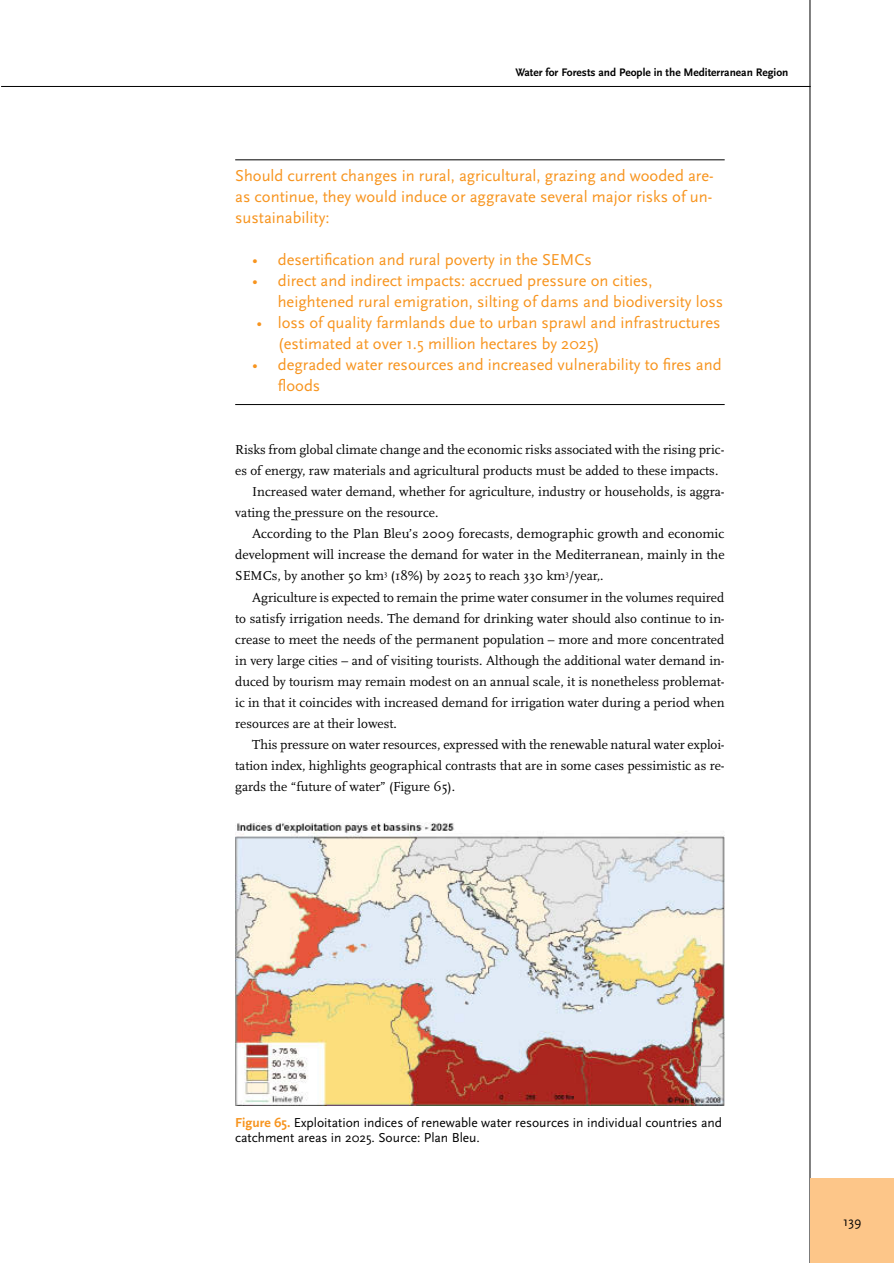
<style>
.page{position:relative;width:894px;height:1263px;background:#fff}
.page>*{position:absolute;margin:0;border:0;box-sizing:border-box;transform-origin:0 0}
.nosto{font:16.5px/21px "Scala Sans";color:#f7941e}
.leipä{font:13.5px/21px "Scala";color:#000;text-align:justify}
.leipä_ei_1_rivin_sis{font:13.5px/21px "Scala";color:#000}
.kuvateksti{font:13.5px/15px "Scala Sans";color:#000}
.t1{font:700 11.4px "Scala Sans";color:#000}
.s1{font-weight:700;color:#f7941e}
</style>
<div class="page">
<hr style="left:1px;top:86px;width:809px;height:1px;background:#000">
<hr style="left:809px;top:0;width:1px;height:1262px;background:#000">
<div style="left:809px;top:1177px;width:84px;height:85px;background:#fdc689"></div>
<hr style="left:235px;top:159px;width:489px;height:1px;background:#000">
<hr style="left:235px;top:404px;width:489px;height:1px;background:#000">
<img style="left:235px;top:822px;width:489px;height:282px">
<p class="t1" style="left:515px;top:66px;width:274px">Water for Forests and People in the Mediterranean Region</p>
<p class="nosto" style="left:235px;top:166px;width:480px;text-align:justify">Should current changes in rural, agricultural, grazing and wooded are&shy;as continue, they would induce or aggravate several major risks of un&shy;sustainability:</p>
<p class="nosto" style="left:252px;top:250px;width:341px">• desertification and rural poverty in the SEMCs</p>
<p class="nosto" style="left:277px;top:271px;width:447px;text-indent:-26px">• direct and indirect impacts: accrued pressure on cities, heightened rural emigration, silting of dams and biodiversity loss</p>
<p class="nosto" style="left:277px;top:313px;width:444px;text-indent:-21px">• loss of quality farmlands due to urban sprawl and infrastructures (estimated at over 1.5 million hectares by 2025)</p>
<p class="nosto" style="left:277px;top:355px;width:445px;text-indent:-26px">• degraded water resources and increased vulnerability to fires and floods</p>
<p class="leipä_ei_1_rivin_sis" style="left:235px;top:439px;width:490px">Risks from global climate change and the economic risks associated with the rising pric&shy;es of energy, raw materials and agricultural products must be added to these impacts.</p>
<p class="leipä" style="left:235px;top:481px;width:490px;text-indent:17px">Increased water demand, whether for agriculture, industry or households, is aggra&shy;vating the pressure on the resource.</p>
<p class="leipä" style="left:235px;top:523px;width:490px;text-indent:17px">According to the Plan Bleu’s 2009 forecasts, demographic growth and economic development will increase the demand for water in the Mediterranean, mainly in the SEMCs, by another 50 km<sup>3</sup> (18%) by 2025 to reach 330 km<sup>3</sup>/year,.</p>
<p class="leipä" style="left:235px;top:586px;width:490px;text-indent:17px">Agriculture is expected to remain the prime water consumer in the volumes required to satisfy irrigation needs. The demand for drinking water should also continue to in&shy;crease to meet the needs of the permanent population – more and more concentrated in very large cities – and of visiting tourists. Although the additional water demand in&shy;duced by tourism may remain modest on an annual scale, it is nonetheless problemat&shy;ic in that it coincides with increased demand for irrigation water during a period when resources are at their lowest.</p>
<p class="leipä" style="left:235px;top:733px;width:490px;text-indent:17px">This pressure on water resources, expressed with the renewable natural water exploi&shy;tation index, highlights geographical contrasts that are in some cases pessimistic as re&shy;gards the “future of water” (Figure 65).</p>
<p class="kuvateksti" style="left:235px;top:1114px;width:488px"><span class="s1">Figure 65.</span> Exploitation indices of renewable water resources in individual countries and catchment areas in 2025. Source: Plan Bleu.</p>
<p class="kuvateksti" style="left:842px;top:1214px;width:20px">139</p>
</div>
